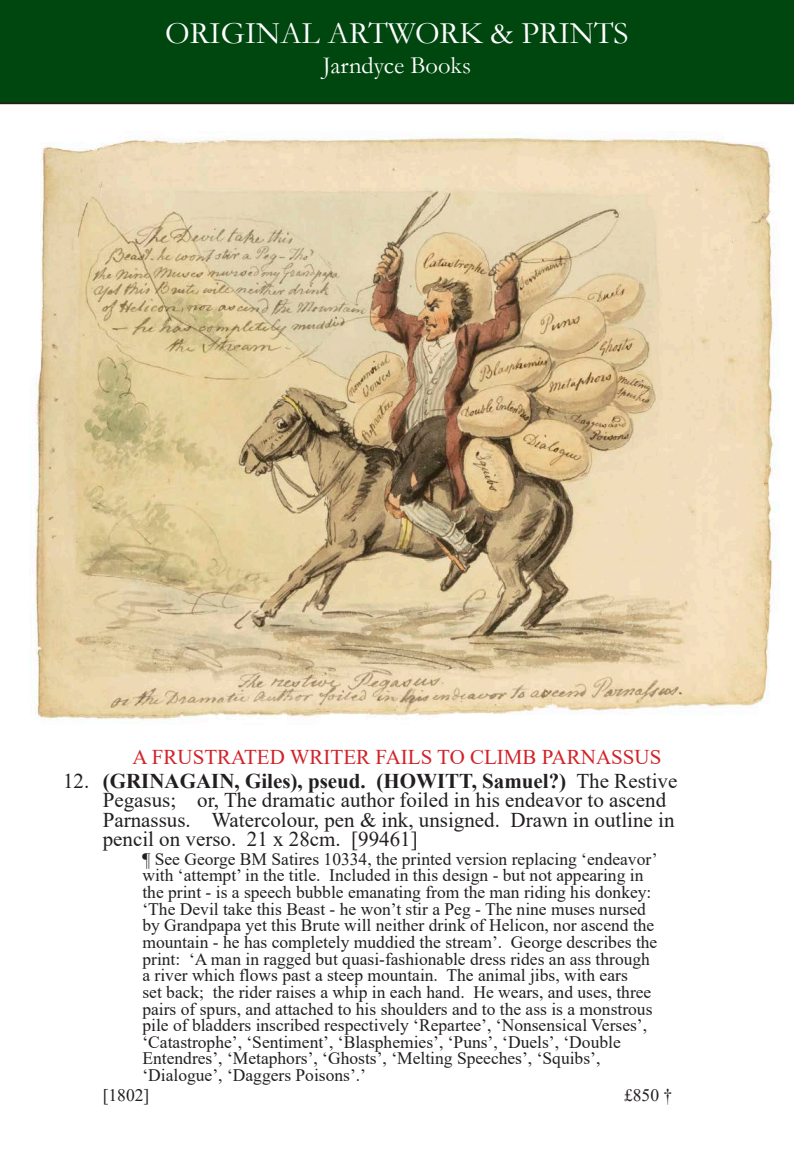
<style>
.page{position:relative;width:794px;height:1166px;background:#fff}
.page>*{position:absolute;margin:0;border:0;box-sizing:border-box;transform-origin:0 0}
.t1{font:31.5px "Garamond";color:#fff}
.t2{font:24.5px "Garamond";color:#fff}
.t3{font:21px/19.2px "Times New Roman";color:#231f20}
.t4{font:21px "Times New Roman";color:#d1232a}
.Footnote{font:17.5px/16.6px "Times New Roman";color:#231f20}
.date___price{font:17.5px "Times New Roman";color:#231f20}
.s1{font-weight:700}
</style>
<div class="page">
<div style="left:0;top:0;width:794px;height:104px;background:#00460f"></div>
<img style="left:35px;top:131px;width:744px;height:589px">
<h1 class="t1" style="left:165px;top:12px;width:465px">ORIGINAL ARTWORK &amp; PRINTS</h1>
<h2 class="t2" style="left:323px;top:49px;width:150px">Jarndyce Books</h2>
<p class="t4" style="left:133px;top:742px;width:530px">A FRUSTRATED WRITER FAILS TO CLIMB PARNASSUS</p>
<p class="t3" style="left:103px;top:771px;width:576px;text-indent:-40px">12. <span class="s1">(GRINAGAIN, Giles), pseud. (HOWITT, Samuel?)</span> The Restive Pegasus; or, The dramatic author foiled in his endeavor to ascend Parnassus. Watercolour, pen &amp; ink, unsigned. Drawn in outline in pencil on verso. 21 x 28cm. [99461]</p>
<p class="Footnote" style="left:142px;top:850px;width:517px">¶ See George BM Satires 10334, the printed version replacing ‘endeavor’ with ‘attempt’ in the title. Included in this design - but not appearing in the print - is a speech bubble emanating from the man riding his donkey: ‘The Devil take this Beast - he won’t stir a Peg - The nine muses nursed by Grandpapa yet this Brute will neither drink of Helicon, nor ascend the mountain - he has completely muddied the stream’. George describes the print: ‘A man in ragged but quasi-fashionable dress rides an ass through a river which flows past a steep mountain. The animal jibs, with ears<br>set back; the rider raises a whip in each hand. He wears, and uses, three pairs of spurs, and attached to his shoulders and to the ass is a monstrous pile of bladders inscribed respectively ‘Repartee’, ‘Nonsensical Verses’, ‘Catastrophe’, ‘Sentiment’, ‘Blasphemies’, ‘Puns’, ‘Duels’, ‘Double Entendres’, ‘Metaphors’, ‘Ghosts’, ‘Melting Speeches’, ‘Squibs’, ‘Dialogue’, ‘Daggers Poisons’.’</p>
<p class="date___price" style="left:103px;top:1083px;width:48px">[1802]</p>
<p class="date___price" style="left:624px;top:1083px;width:50px">£850 †</p>
</div>
